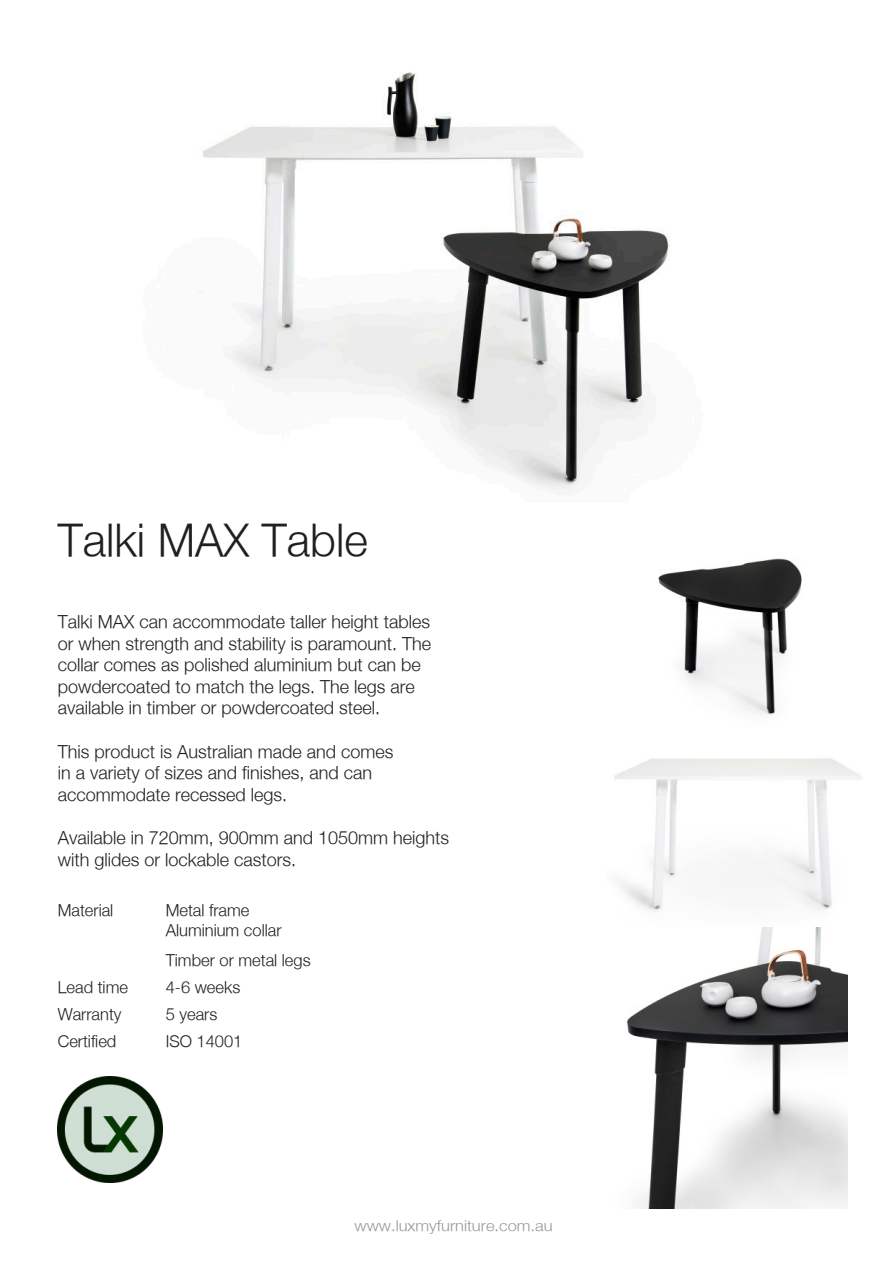
<style>
.page{position:relative;width:893px;height:1263px;background:#fff}
.page>*{position:absolute;margin:0;border:0;box-sizing:border-box;transform-origin:0 0}
.Body_Text_-_Left{font:300 45px "Helvetica Neue";color:#231f20}
.t1{font:300 18px/21.6px "Helvetica Neue";color:#231f20}
.Body_Text_-_Left-2{font:300 16.5px "Helvetica Neue";color:#231f20}
.sub-info{font:300 16.5px "Helvetica Neue";color:#231f20}
.Paragraph_Style_1{font:300 15px "Helvetica Neue";color:#999;scale:1.1 1}
</style>
<div class="page">
<img style="left:203px;top:72px;width:466px;height:419px">
<img style="left:627px;top:927px;width:221px;height:282px">
<img style="left:58px;top:1077px;width:105px;height:105px">
<img style="left:658px;top:558px;width:144px;height:157px">
<img style="left:614px;top:758px;width:248px;height:153px">
<p class="Body_Text_-_Left" style="left:58px;top:513px;width:312px">Talki MAX Table</p>
<p class="t1" style="left:58px;top:610px;width:375px">Talki MAX can accommodate taller height tables or when strength and stability is paramount. The collar comes as polished aluminium but can be powdercoated to match the legs. The legs are available in timber or powdercoated steel.</p>
<p class="t1" style="left:58px;top:740px;width:337px">This product is Australian made and comes in a variety of sizes and finishes, and can accommodate recessed legs.</p>
<p class="t1" style="left:58px;top:826px;width:393px">Available in 720mm, 900mm and 1050mm heights with glides or lockable castors.</p>
<p class="Body_Text_-_Left-2" style="left:58px;top:900px;width:57px">Material</p>
<p class="Body_Text_-_Left-2" style="left:166px;top:900px;width:85px">Metal frame</p>
<p class="sub-info" style="left:166px;top:920px;width:117px">Aluminium collar</p>
<p class="Body_Text_-_Left-2" style="left:166px;top:950px;width:146px">Timber or metal legs</p>
<p class="Body_Text_-_Left-2" style="left:58px;top:977px;width:72px">Lead time</p>
<p class="Body_Text_-_Left-2" style="left:166px;top:977px;width:76px">4-6 weeks</p>
<p class="Body_Text_-_Left-2" style="left:58px;top:1004px;width:65px">Warranty</p>
<p class="Body_Text_-_Left-2" style="left:166px;top:1004px;width:53px">5 years</p>
<p class="Body_Text_-_Left-2" style="left:58px;top:1031px;width:60px">Certified</p>
<p class="Body_Text_-_Left-2" style="left:166px;top:1031px;width:78px">ISO 14001</p>
<p class="Paragraph_Style_1" style="left:354px;top:1216px;width:182px">www.luxmyfurniture.com.au</p>
</div>
